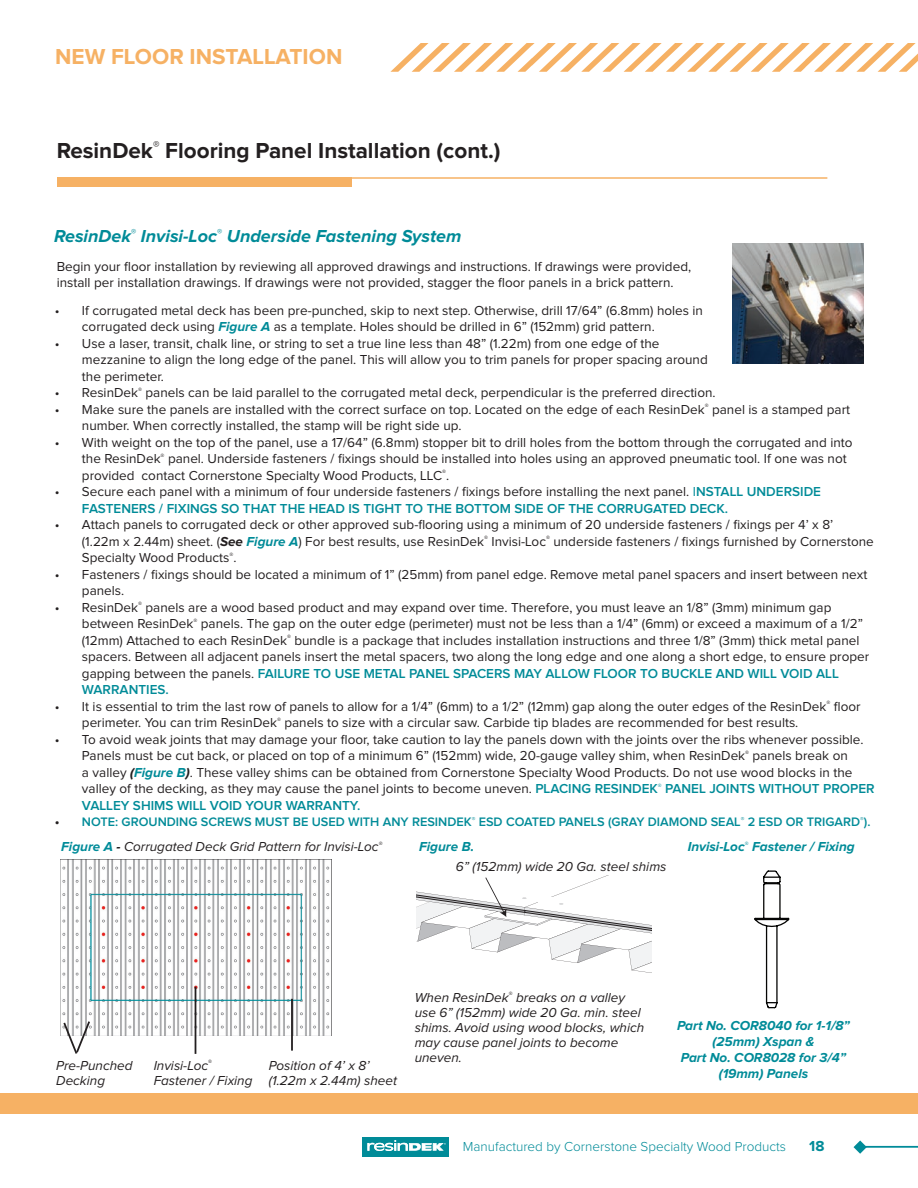
<style>
.page{position:relative;width:918px;height:1188px;background:#fff}
.page>*{position:absolute;margin:0;border:0;box-sizing:border-box;transform-origin:0 0}
.t1{font:700 22.5px "Proxima Nova";color:#231f20}
.t2{font:700 22.5px "Proxima Nova";color:#f6b164}
.t3{font:italic 700 18px "Proxima Nova";color:#008b98}
.t4{font:700 15px "Proxima Nova";color:#008b98}
.t5{font:13.5px/16.5px "Proxima Nova";color:#231f20}
.t6{font:italic 13.5px/15px "Proxima Nova";color:#231f20}
.t7{font:italic 700 13.5px "Proxima Nova";color:#008b98}
.t8{font:300 13.5px "Proxima Nova";color:#008b98}
.t9{font:600 12.75px "Proxima Nova";color:#008b98}
.s1{font-weight:700;font-style:italic;color:#008b98}
.s2{color:#008b98}
.s3{font-weight:600;color:#008b98}
.s4{font-weight:700;font-style:italic}
.s5{font-size:13.5px;color:#231f20}
.s6{font-weight:700;color:#008b99}
.s7{font-weight:700}
</style>
<div class="page">
<svg style="left:390px;top:43px;width:528px;height:29px"></svg>
<svg style="left:854px;top:1141px;width:13px;height:13px"></svg>
<div style="left:362px;top:1137px;width:87px;height:19px;background:#008b98"></div>
<svg style="left:367px;top:1140px;width:79px;height:11px"></svg>
<hr style="left:862px;top:1146px;width:56px;height:1px;background:#008b99">
<div style="left:0;top:1093px;width:918px;height:20px;background:#f6b164"></div>
<div style="left:57px;top:177px;width:294px;height:10px;background:#f6b164"></div>
<img style="left:732px;top:243px;width:132px;height:121px">
<img style="left:60px;top:859px;width:272px;height:176px">
<svg style="left:62px;top:1019px;width:30px;height:35px"></svg>
<hr style="left:195px;top:987px;width:1px;height:67px;background:#231f20">
<hr style="left:291px;top:999px;width:2px;height:52px;background:#231f20">
<svg style="left:754px;top:870px;width:35px;height:138px"></svg>
<svg style="left:416px;top:875px;width:236px;height:98px"></svg>
<div style="left:586px;top:905px;width:15px;height:8px;background:#fff"></div>
<div style="left:538px;top:897px;width:19px;height:12px;background:#fff"></div>
<hr style="left:342px;top:177px;width:485px;height:2px;background:#f6b164">
<p class="t2" style="left:55px;top:46px;width:289px">NEW FLOOR INSTALLATION</p>
<p class="t1" style="left:57px;top:140px;width:445px">ResinDek<sup>®</sup> Flooring Panel Installation (cont.)</p>
<p class="t3" style="left:54px;top:228px;width:409px">ResinDek<sup>®</sup> Invisi-Loc<sup>®</sup> Underside Fastening System</p>
<p class="t5" style="left:57px;top:259px;width:636px">Begin your floor installation by reviewing all approved drawings and instructions. If drawings were provided, install per installation drawings. If drawings were not provided, stagger the floor panels in a brick pattern.</p>
<p class="t5" style="left:82px;top:303px;width:623px;text-indent:-27px">• If corrugated metal deck has been pre-punched, skip to next step. Otherwise, drill 17/64” (6.8mm) holes in corrugated deck using <span class="s1">Figure A</span> as a template. Holes should be drilled in 6” (152mm) grid pattern.</p>
<p class="t5" style="left:82px;top:336px;width:627px;text-indent:-27px">• Use a laser, transit, chalk line, or string to set a true line less than 48” (1.22m) from one edge of the mezzanine to align the long edge of the panel. This will allow you to trim panels for proper spacing around the perimeter.</p>
<p class="t5" style="left:55px;top:385px;width:662px">• ResinDek<sup>®</sup> panels can be laid parallel to the corrugated metal deck, perpendicular is the preferred direction.</p>
<p class="t5" style="left:82px;top:402px;width:770px;text-indent:-27px">• Make sure the panels are installed with the correct surface on top. Located on the edge of each ResinDek<sup>®</sup> panel is a stamped part number. When correctly installed, the stamp will be right side up.</p>
<p class="t5" style="left:82px;top:435px;width:772px;text-indent:-27px">• With weight on the top of the panel, use a 17/64” (6.8mm) stopper bit to drill holes from the bottom through the corrugated and into the ResinDek<sup>®</sup> panel. Underside fasteners / fixings should be installed into holes using an approved pneumatic tool. If one was not provided contact Cornerstone Specialty Wood Products, LLC<sup>®</sup>.</p>
<p class="t5" style="left:82px;top:484px;width:741px;text-indent:-27px">• Secure each panel with a minimum of four underside fasteners / fixings before installing the next panel. <span class="s2">I</span><span class="s3">NSTALL UNDERSIDE<br>FASTENERS / FIXINGS SO THAT THE HEAD IS TIGHT TO THE BOTTOM SIDE OF THE CORRUGATED DECK.</span></p>
<p class="t5" style="left:82px;top:517px;width:793px;text-indent:-27px">• Attach panels to corrugated deck or other approved sub-flooring using a minimum of 20 underside fasteners / fixings per 4’ x 8’ (1.22m x 2.44m) sheet. (<span class="s4">See</span> <span class="s1">Figure A</span>) For best results, use ResinDek<sup>®</sup> Invisi-Loc<sup>®</sup> underside fasteners / fixings furnished by Cornerstone<br>Specialty Wood Products<sup>®</sup>.</p>
<p class="t5" style="left:82px;top:567px;width:787px;text-indent:-27px">• Fasteners / fixings should be located a minimum of 1” (25mm) from panel edge. Remove metal panel spacers and insert between next panels.</p>
<p class="t5" style="left:82px;top:600px;width:789px;text-indent:-27px">• ResinDek<sup>®</sup> panels are a wood based product and may expand over time. Therefore, you must leave an 1/8” (3mm) minimum gap between ResinDek<sup>®</sup> panels. The gap on the outer edge (perimeter) must not be less than a 1/4” (6mm) or exceed a maximum of a 1/2” (12mm) Attached to each ResinDek<sup>®</sup> bundle is a package that includes installation instructions and three 1/8” (3mm) thick metal panel spacers. Between all adjacent panels insert the metal spacers, two along the long edge and one along a short edge, to ensure proper gapping between the panels. <span class="s3">FAILURE TO USE METAL PANEL SPACERS MAY ALLOW FLOOR TO BUCKLE AND WILL VOID ALL WARRANTIES.</span></p>
<p class="t5" style="left:82px;top:699px;width:780px;text-indent:-27px">• It is essential to trim the last row of panels to allow for a 1/4” (6mm) to a 1/2” (12mm) gap along the outer edges of the ResinDek<sup>®</sup> floor perimeter. You can trim ResinDek<sup>®</sup> panels to size with a circular saw. Carbide tip blades are recommended for best results.</p>
<p class="t5" style="left:82px;top:732px;width:794px;text-indent:-27px">• To avoid weak joints that may damage your floor, take caution to lay the panels down with the joints over the ribs whenever possible.<br>Panels must be cut back, or placed on top of a minimum 6” (152mm) wide, 20-gauge valley shim, when ResinDek<sup>®</sup> panels break on<br>a valley <span class="s4">(</span><span class="s1">Figure B</span><span class="s4">)</span>. These valley shims can be obtained from Cornerstone Specialty Wood Products. Do not use wood blocks in the valley of the decking, as they may cause the panel joints to become uneven. <span class="s3">PLACING RESINDEK</span><sup>®</sup> <span class="s3">PANEL JOINTS WITHOUT PROPER VALLEY SHIMS WILL VOID YOUR WARRANTY.</span></p>
<p class="t9" style="left:55px;top:816px;width:817px"><span class="s5">•</span> NOTE: GROUNDING SCREWS MUST BE USED WITH ANY RESINDEK<sup>®</sup> ESD COATED PANELS (GRAY DIAMOND SEAL<sup>®</sup> 2 ESD OR TRIGARD<sup>®</sup>).</p>
<p class="t6" style="left:61px;top:840px;width:323px"><span class="s6">Figure A</span> <span class="s7">-</span> Corrugated Deck Grid Pattern for Invisi-Loc<sup>®</sup></p>
<p class="t7" style="left:688px;top:841px;width:169px">Invisi-Loc<sup>®</sup> Fastener / Fixing</p>
<p class="t7" style="left:419px;top:840px;width:57px">Figure B.</p>
<p class="t6" style="left:456px;top:860px;width:212px">6” (152mm) wide 20 Ga. steel shims</p>
<p class="t6" style="left:56px;top:1058px;width:78px">Pre-Punched</p>
<p class="t6" style="left:56px;top:1073px;width:50px">Decking</p>
<p class="t6" style="left:154px;top:1058px;width:60px">Invisi-Loc<sup>®</sup></p>
<p class="t6" style="left:154px;top:1073px;width:100px">Fastener / Fixing</p>
<p class="t6" style="left:269px;top:1058px;width:130px">Position of 4’ x 8’ (1.22m x 2.44m) sheet</p>
<p class="t6" style="left:415px;top:990px;width:231px">When ResinDek<sup>®</sup> breaks on a valley use 6” (152mm) wide 20 Ga. min. steel shims. Avoid using wood blocks, which may cause panel joints to become uneven.</p>
<p class="t7" style="left:677px;top:1019px;width:174px">Part No. COR8040 for 1-1/8”</p>
<p class="t7" style="left:712px;top:1035px;width:104px">(25mm) Xspan &amp;</p>
<p class="t7" style="left:681px;top:1051px;width:167px">Part No. COR8028 for 3/4”</p>
<p class="t7" style="left:719px;top:1068px;width:91px">(19mm) Panels</p>
<p class="t8" style="left:463px;top:1136px;width:325px">Manufactured by Cornerstone Specialty Wood Products</p>
<p class="t4" style="left:809px;top:1139px;width:17px">18</p>
</div>
